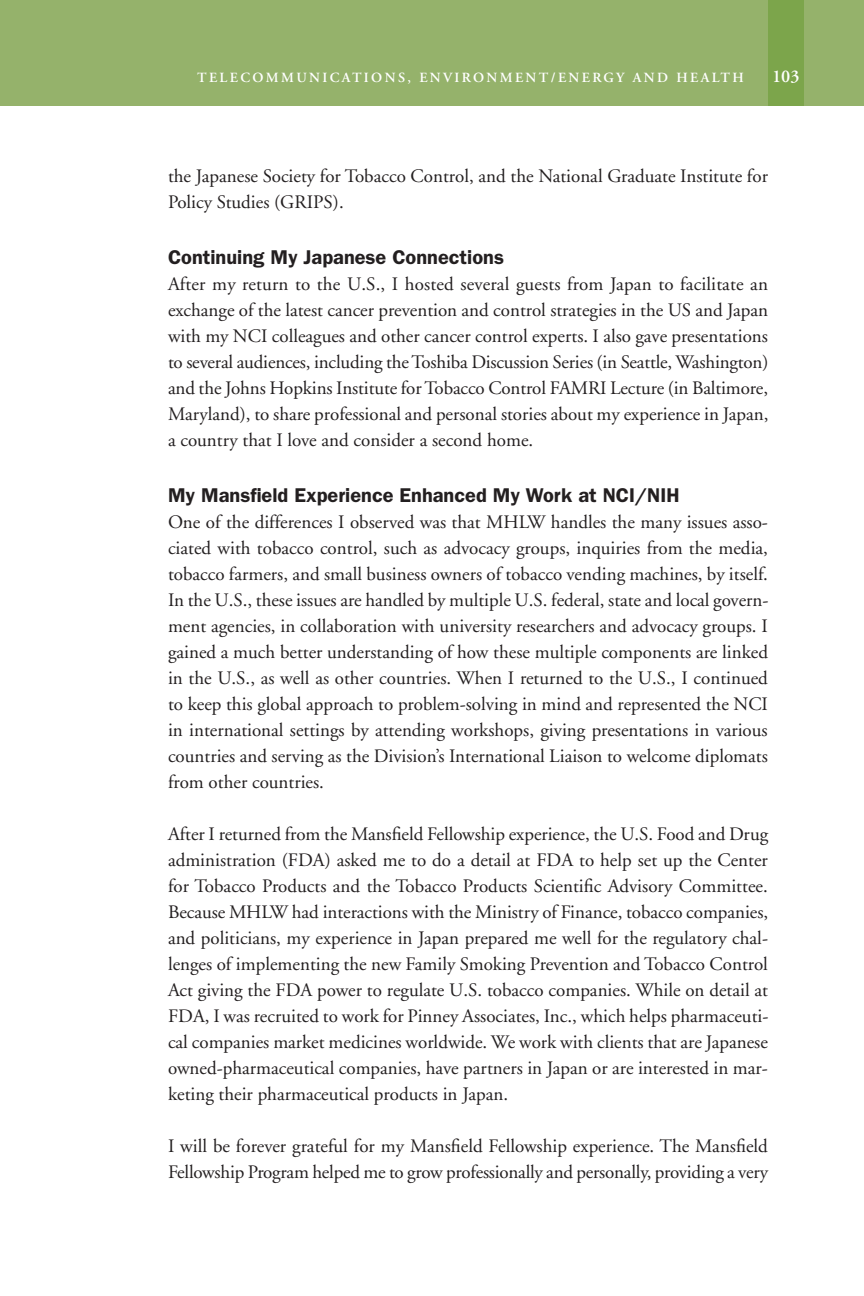
<style>
.page{position:relative;width:864px;height:1296px;background:#fff}
.page>*{position:absolute;margin:0;border:0;box-sizing:border-box;transform-origin:0 0}
.t1{font:600 20px "Franklin Gothic";color:#231f20}
.t2{font:19px/26px "Adobe Garamond";color:#231f20;text-align:justify}
.t3{font:600 18px "Adobe Garamond";color:#fff}
.t4{font:600 14px "Adobe Garamond";letter-spacing:.17em;color:#fff}
</style>
<div class="page">
<div style="left:0;top:0;width:864px;height:106px;background:#95b26b"></div>
<div style="left:768px;top:0;width:36px;height:106px;background:#7ca54b"></div>
<p class="t4" style="left:197px;top:70px;width:548px">TELECOMMUNICATIONS, ENVIRONMENT/ENERGY AND HEALTH</p>
<p class="t3" style="left:772px;top:66px;width:29px">103</p>
<p class="t2" style="left:168px;top:163px;width:602px">the Japanese Society for Tobacco Control, and the National Graduate Institute for<br>Policy Studies (GRIPS).</p>
<p class="t1" style="left:168px;top:245px;width:338px">Continuing My Japanese Connections</p>
<p class="t2" style="left:168px;top:271px;width:602px">After my return to the U.S., I hosted several guests from Japan to facilitate an exchange of the latest cancer prevention and control strategies in the US and Japan with my NCI colleagues and other cancer control experts. I also gave presentations to several audiences, including the Toshiba Discussion Series (in Seattle, Washington) and the Johns Hopkins Institute for Tobacco Control FAMRI Lecture (in Baltimore, Maryland), to share professional and personal stories about my experience in Japan, a country that I love and consider a second home.</p>
<p class="t1" style="left:168px;top:483px;width:513px">My Mansfield Experience Enhanced My Work at NCI/NIH</p>
<p class="t2" style="left:168px;top:509px;width:602px">One of the differences I observed was that MHLW handles the many issues asso&shy;ciated with tobacco control, such as advocacy groups, inquiries from the media, tobacco farmers, and small business owners of tobacco vending machines, by itself.<br>In the U.S., these issues are handled by multiple U.S. federal, state and local govern&shy;ment agencies, in collaboration with university researchers and advocacy groups. I gained a much better understanding of how these multiple components are linked in the U.S., as well as other countries. When I returned to the U.S., I continued to keep this global approach to problem-solving in mind and represented the NCI in international settings by attending workshops, giving presentations in various countries and serving as the Division’s International Liaison to welcome diplomats from other countries.</p>
<p class="t2" style="left:168px;top:821px;width:602px">After I returned from the Mansfield Fellowship experience, the U.S. Food and Drug administration (FDA) asked me to do a detail at FDA to help set up the Center for Tobacco Products and the Tobacco Products Scientific Advisory Committee.<br>Because MHLW had interactions with the Ministry of Finance, tobacco companies, and politicians, my experience in Japan prepared me well for the regulatory chal&shy;lenges of implementing the new Family Smoking Prevention and Tobacco Control Act giving the FDA power to regulate U.S. tobacco companies. While on detail at FDA, I was recruited to work for Pinney Associates, Inc., which helps pharmaceuti&shy;cal companies market medicines worldwide. We work with clients that are Japanese owned-pharmaceutical companies, have partners in Japan or are interested in mar&shy;keting their pharmaceutical products in Japan.</p>
<p class="t2" style="left:168px;top:1133px;width:602px">I will be forever grateful for my Mansfield Fellowship experience. The Mansfield<br>Fellowship Program helped me to grow professionally and personally, providing a very</p>
</div>
